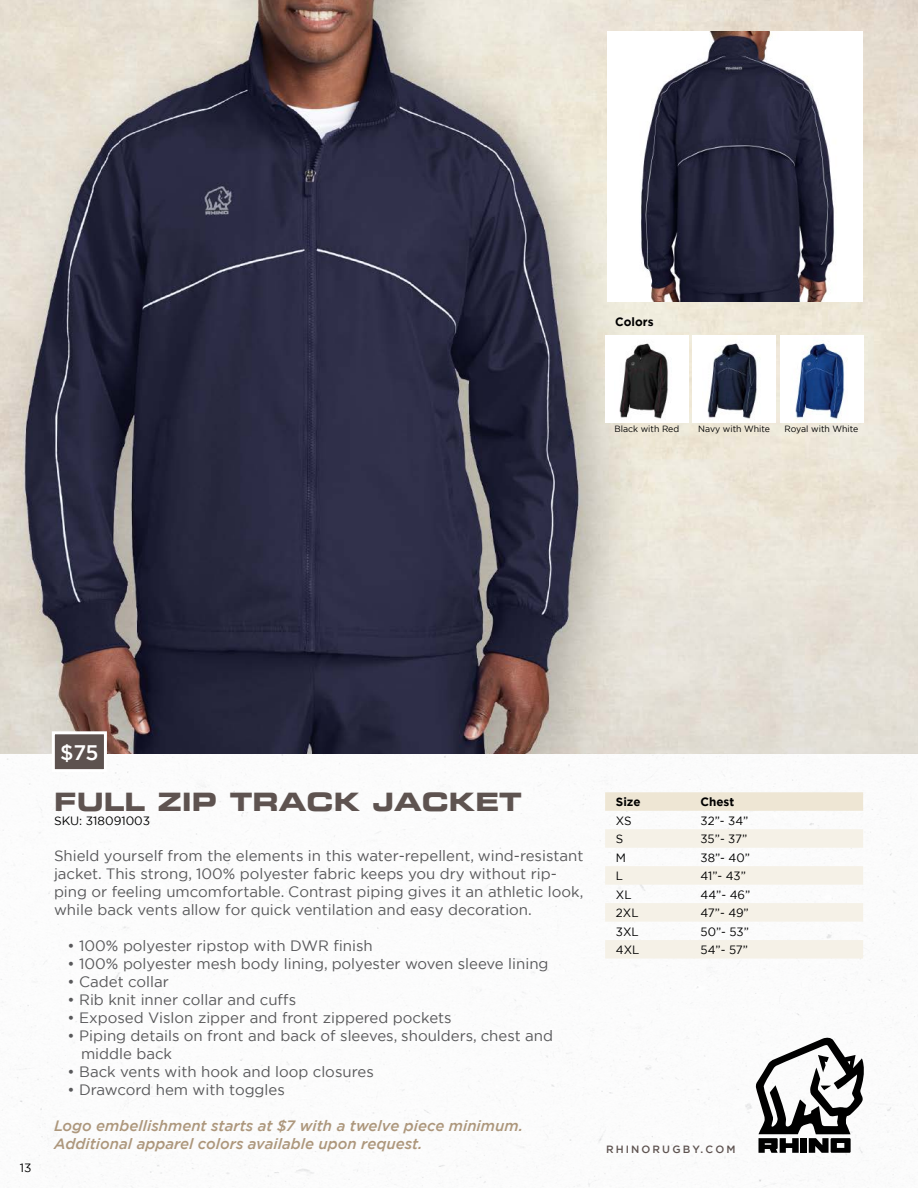
<style>
.page{position:relative;width:918px;height:1188px;background:#fff}
.page>*{position:absolute;margin:0;border:0;box-sizing:border-box;transform-origin:0 0}
.t1{font:25.5px "Eurostile LT Bold Extended Two";color:#5e5350}
.t2{font:500 21px "Gotham";color:#fff}
.t3{font:15px/18px "Gotham";color:#58585a}
.t4{font:italic 500 15px/18px "Gotham";color:#ad977c}
.t5{font:12px "Gotham";color:#000}
.t6{font:700 12px "Gotham";color:#000}
.t7{font:500 10.5px "Gotham";letter-spacing:.2em;color:#5e5350}
.t8{font:9px "Gotham";color:#000}
</style>
<div class="page">
<img style="left:0;top:0;width:918px;height:1188px">
<svg style="left:754px;top:1037px;width:111px;height:116px"></svg>
<svg style="left:605px;top:792px;width:258px;height:19px;background:#eee6d5"></svg>
<svg style="left:605px;top:829px;width:258px;height:130px"></svg>
<img style="left:607px;top:31px;width:255px;height:270px">
<div style="left:605px;top:335px;width:84px;height:87px;background:#fff"></div>
<img style="left:619px;top:343px;width:49px;height:76px">
<div style="left:693px;top:335px;width:83px;height:87px;background:#fff"></div>
<img style="left:707px;top:343px;width:53px;height:76px">
<div style="left:780px;top:335px;width:83px;height:87px;background:#fff"></div>
<img style="left:795px;top:343px;width:53px;height:77px">
<div style="left:52px;top:731px;width:55px;height:41px;background:#5d524f;border:3px solid #fff"></div>
<p class="t6" style="left:615px;top:314px;width:40px">Colors</p>
<p class="t8" style="left:614px;top:423px;width:66px">Black with Red</p>
<p class="t8" style="left:698px;top:423px;width:73px">Navy with White</p>
<p class="t8" style="left:785px;top:423px;width:75px">Royal with White</p>
<p class="t5" style="left:20px;top:1160px;width:13px">13</p>
<h2 class="t2" style="left:60px;top:738px;width:40px">$75</h2>
<h1 class="t1" style="left:54px;top:784px;width:470px">FULL ZIP TRACK JACKET</h1>
<p class="t5" style="left:54px;top:813px;width:98px">SKU: 318091003</p>
<p class="t3" style="left:54px;top:847px;width:531px">Shield yourself from the elements in this water-repellent, wind-resistant jacket. This strong, 100% polyester fabric keeps you dry without rip&shy;ping or feeling umcomfortable. Contrast piping gives it an athletic look, while back vents allow for quick ventilation and easy decoration.</p>
<p class="t3" style="left:68px;top:937px;width:307px">• 100% polyester ripstop with DWR finish</p>
<p class="t3" style="left:68px;top:955px;width:483px">• 100% polyester mesh body lining, polyester woven sleeve lining</p>
<p class="t3" style="left:68px;top:973px;width:103px">• Cadet collar</p>
<p class="t3" style="left:68px;top:991px;width:230px">• Rib knit inner collar and cuffs</p>
<p class="t3" style="left:68px;top:1009px;width:386px">• Exposed Vislon zipper and front zippered pockets</p>
<p class="t3" style="left:81px;top:1027px;width:474px;text-indent:-14px">• Piping details on front and back of sleeves, shoulders, chest and middle back</p>
<p class="t3" style="left:68px;top:1063px;width:308px">• Back vents with hook and loop closures</p>
<p class="t3" style="left:68px;top:1081px;width:219px">• Drawcord hem with toggles</p>
<p class="t4" style="left:54px;top:1117px;width:471px">Logo embellishment starts at $7 with a twelve piece minimum.<br>Additional apparel colors available upon request.</p>
<p class="t6" style="left:616px;top:794px;width:26px">Size</p>
<p class="t6" style="left:701px;top:794px;width:35px">Chest</p>
<p class="t5" style="left:616px;top:813px;width:17px">XS</p>
<p class="t5" style="left:701px;top:813px;width:49px">32”- 34”</p>
<p class="t5" style="left:616px;top:831px;width:9px">S</p>
<p class="t5" style="left:701px;top:831px;width:48px">35”- 37”</p>
<p class="t5" style="left:616px;top:850px;width:12px">M</p>
<p class="t5" style="left:701px;top:850px;width:51px">38”- 40”</p>
<p class="t5" style="left:616px;top:868px;width:9px">L</p>
<p class="t5" style="left:701px;top:868px;width:47px">41”- 43”</p>
<p class="t5" style="left:616px;top:887px;width:17px">XL</p>
<p class="t5" style="left:701px;top:887px;width:51px">44”- 46”</p>
<p class="t5" style="left:616px;top:905px;width:24px">2XL</p>
<p class="t5" style="left:701px;top:905px;width:50px">47”- 49”</p>
<p class="t5" style="left:616px;top:924px;width:24px">3XL</p>
<p class="t5" style="left:701px;top:924px;width:50px">50”- 53”</p>
<p class="t5" style="left:616px;top:942px;width:25px">4XL</p>
<p class="t5" style="left:701px;top:942px;width:49px">54”- 57”</p>
<p class="t7" style="left:606px;top:1142px;width:131px">RHINORUGBY.COM</p>
</div>
